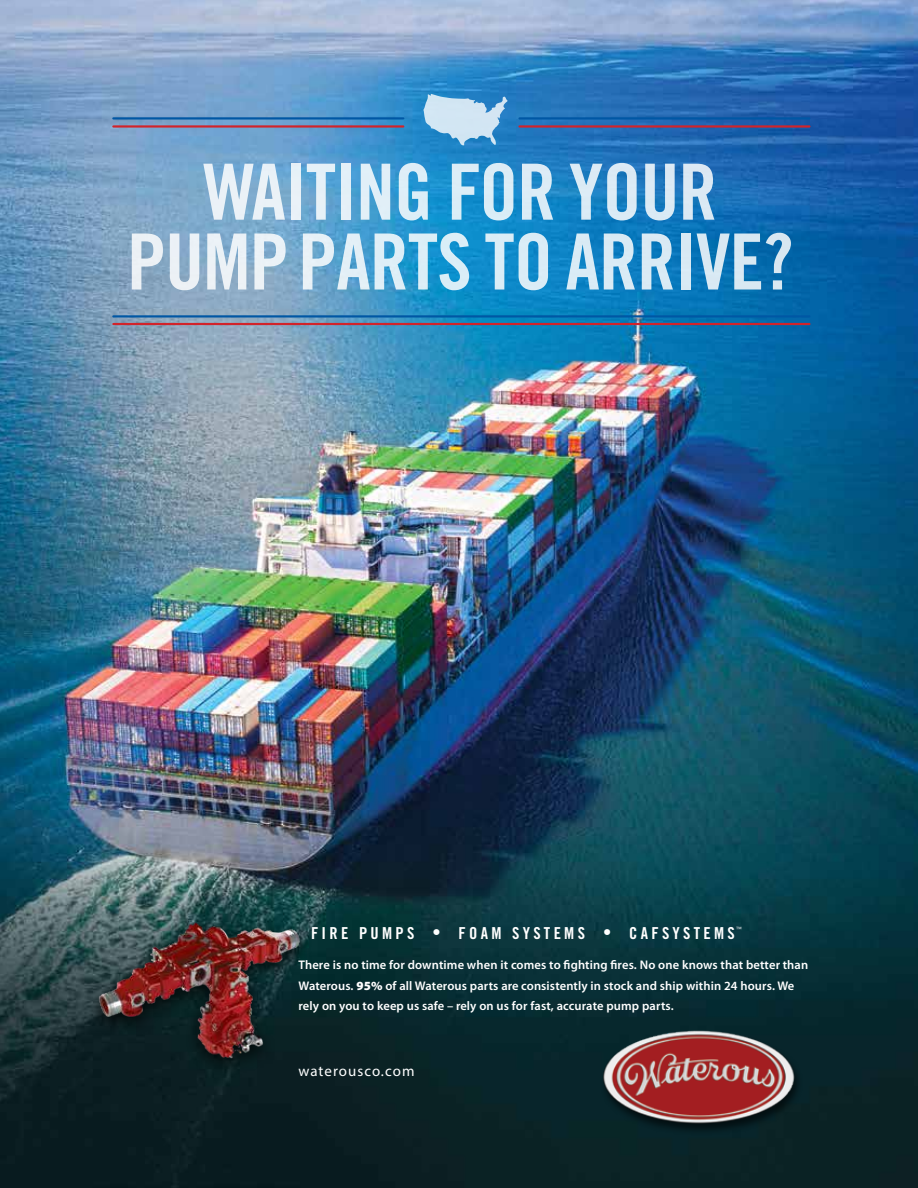
<style>
.page{position:relative;width:918px;height:1188px;background:#fff}
.page>*{position:absolute;margin:0;border:0;box-sizing:border-box;transform-origin:0 0}
.t1{font:77.55px/69.9px "Trade Gothic Bold Cond Twenty";letter-spacing:-.01em;color:#fff;text-align:center}
.t2{font:16.5px "Trade Gothic Bold Cond Twenty";letter-spacing:.2em;color:#fff}
.t3{font:15px "Myriad Pro";letter-spacing:.065em;color:#fff}
.t4{font:600 12.6px/20.5px "Myriad Pro";letter-spacing:.01em;color:#fff}
.t5{font:5.85px "Trade Gothic Cond Eighteen";color:#fff}
.s1{font-weight:900}
</style>
<div class="page">
<img style="left:0;top:0;width:918px;height:1188px">
<hr style="left:113px;top:323px;width:696px;height:2px;background:#d2232a">
<hr style="left:113px;top:315px;width:696px;height:3px;background:#0057a4">
<div style="left:86px;top:915px;width:227px;height:162px;background:#000;opacity:.75"></div>
<img style="left:91px;top:920px;width:214px;height:138px">
<div style="left:599px;top:1030px;width:204px;height:105px;background:#082326"></div>
<img style="left:589px;top:1028px;width:221px;height:99px">
<hr style="left:113px;top:125px;width:290px;height:3px;background:#d2232a">
<hr style="left:519px;top:125px;width:290px;height:3px;background:#d2232a">
<hr style="left:113px;top:117px;width:290px;height:3px;background:#0057a4">
<hr style="left:519px;top:117px;width:290px;height:3px;background:#0057a4">
<svg style="left:423px;top:94px;width:85px;height:51px;background:#8cbee0"></svg>
<h1 class="t1" style="left:127px;top:157px;width:668px">WAITING FOR YOUR<br>PUMPPARTS TO ARRIVE?</h1>
<h2 class="t2" style="left:311px;top:923px;width:425px">FIRE PUMPS • FOAM SYSTEMS • CAFSYSTEMS</h2>
<p class="t5" style="left:736px;top:926px;width:7px">™</p>
<p class="t4" style="left:298px;top:955px;width:511px">There is no time for downtime when it comes to fighting fires. No one knows that better than<br>Waterous. <span class="s1">95%</span> of all Waterous parts are consistently in stock and ship within 24 hours. We rely on you to keep us safe – rely on us for fast, accurate pump parts.</p>
<p class="t3" style="left:298px;top:1062px;width:118px">waterousco.com</p>
</div>
